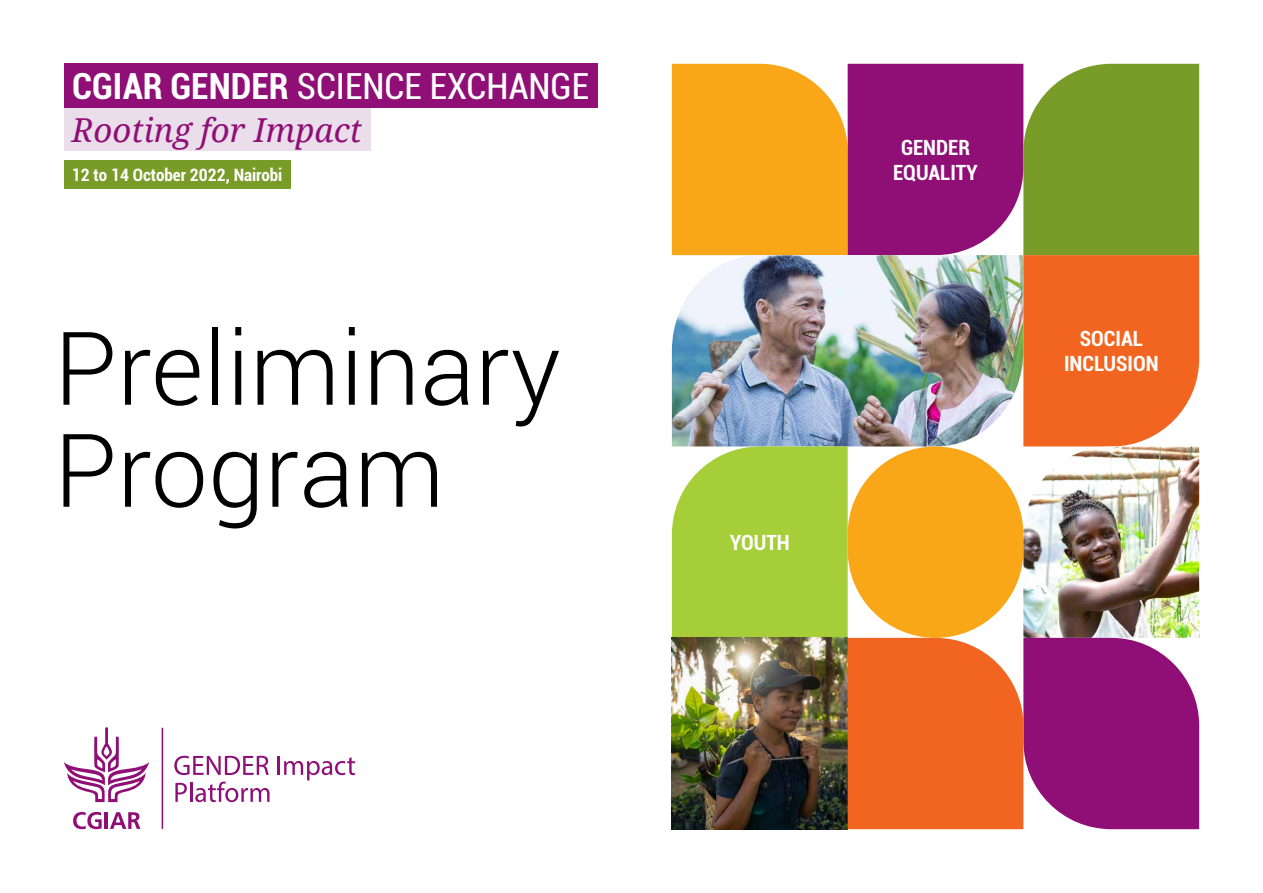
<style>
.page{position:relative;width:1263px;height:893px;background:#fff}
.page>*{position:absolute;margin:0;border:0;box-sizing:border-box;transform-origin:0 0}
.t1{font:300 102px/102px "Roboto";color:#000}
.t2{font:condensed 36px "Roboto";color:#fff}
.t3{font:italic 33px "Droid Serif";color:#8f0f76}
.t4{font:700 condensed 21px/25.2px "Roboto";color:#fff;text-align:center}
.t5{font:700 condensed 17.1px "Roboto";color:#fff}
.s1{font-weight:700}
</style>
<div class="page">
<img style="left:672px;top:64px;width:527px;height:765px">
<div style="left:64px;top:64px;width:533px;height:44px;background:#8f0f76"></div>
<div style="left:64px;top:160px;width:227px;height:29px;background:#799b28"></div>
<svg style="left:64px;top:727px;width:85px;height:75px"></svg>
<svg style="left:73px;top:812px;width:29px;height:17px"></svg>
<hr style="left:105px;top:812px;width:3px;height:17px;background:#8f0f76">
<svg style="left:110px;top:812px;width:30px;height:17px"></svg>
<hr style="left:162px;top:728px;width:1px;height:101px;background:#8f0f76">
<svg style="left:174px;top:756px;width:95px;height:19px"></svg>
<hr style="left:277px;top:756px;width:3px;height:19px;background:#8f0f76">
<svg style="left:284px;top:757px;width:71px;height:23px"></svg>
<svg style="left:175px;top:783px;width:12px;height:19px"></svg>
<hr style="left:190px;top:782px;width:2px;height:20px;background:#8f0f76">
<svg style="left:195px;top:782px;width:74px;height:20px"></svg>
<div style="left:64px;top:108px;width:306px;height:42px;background:#eadeeb"></div>
<h2 class="t2" style="left:72px;top:61px;width:518px"><span class="s1">CGIAR GENDER</span> SCIENCE EXCHANGE</h2>
<h3 class="t3" style="left:72px;top:107px;width:291px">Rooting for Impact</h3>
<p class="t5" style="left:72px;top:163px;width:212px">12 to 14 October 2022, Nairobi</p>
<h1 class="t1" style="left:54px;top:314px;width:508px">Preliminary<br>Program</h1>
<p class="t4" style="left:730px;top:529px;width:61px">YOUTH</p>
<p class="t4" style="left:893px;top:134px;width:86px">GENDER<br>EQUALITY</p>
<p class="t4" style="left:1064px;top:325px;width:96px">SOCIAL<br>INCLUSION</p>
</div>
